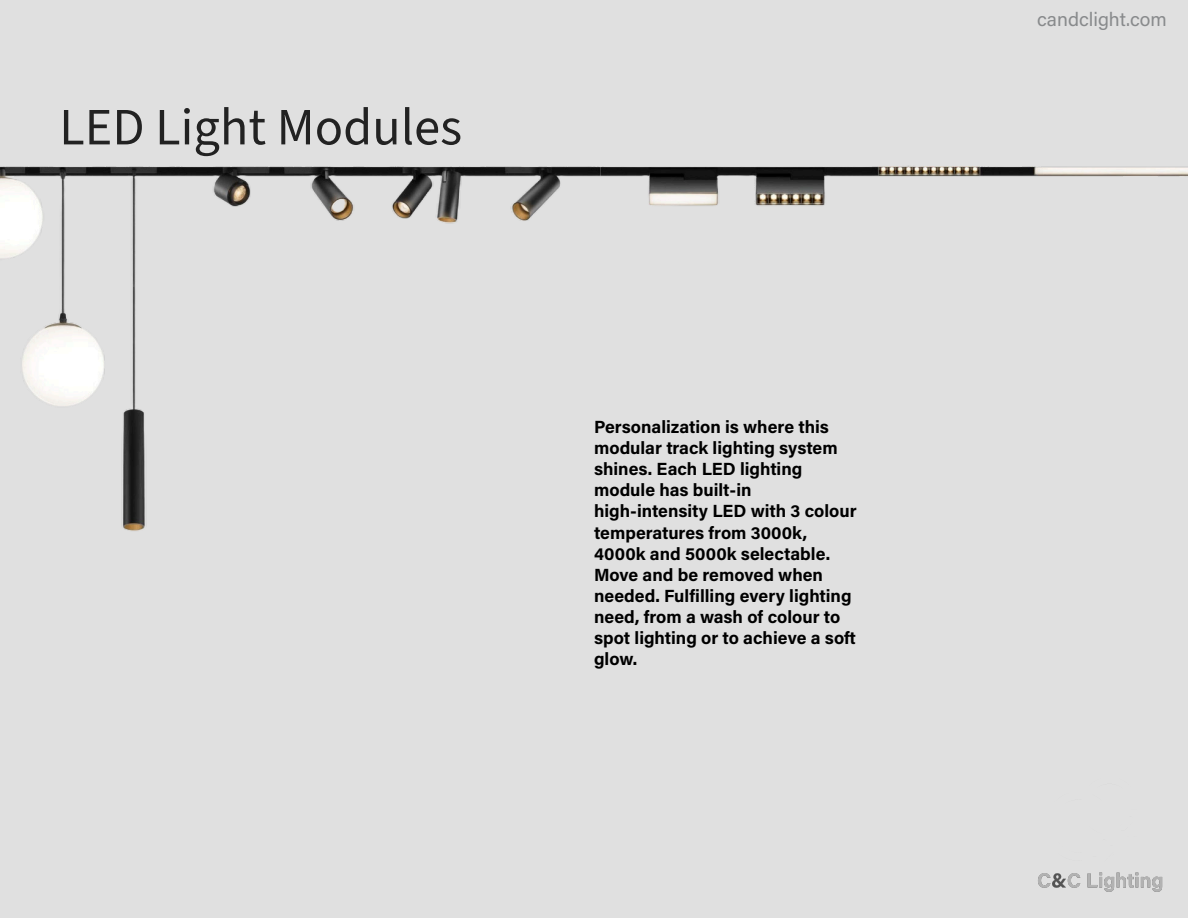
<style>
.page{position:relative;width:1188px;height:918px;background:#e0e0e0}
.page>*{position:absolute;margin:0;border:0;box-sizing:border-box;transform-origin:0 0}
.t1{font:52.5px "Source Sans 3";color:#222}
.t2{font:19.35px "Acumin Pro";color:#888a8c}
.t3{font:700 17.55px/21.1px "Acumin Pro";color:#000}
</style>
<div class="page">
<img style="left:0;top:165px;width:1188px;height:366px">
<img style="left:1038px;top:872px;width:125px;height:20px">
<h1 class="t1" style="left:59px;top:94px;width:404px">LED Light Modules</h1>
<p class="t3" style="left:594px;top:415px;width:264px">Personalization is where this modular track lighting system shines. Each LED lighting module has built-in high-intensity LED with 3 colour temperatures from 3000k,<br>4000k and 5000k selectable.<br>Move and be removed when needed. Fulfilling every lighting need, from a wash of colour to spot lighting or to achieve a soft glow.</p>
<p class="t2" style="left:1037px;top:6px;width:131px">candclight.com</p>
</div>
